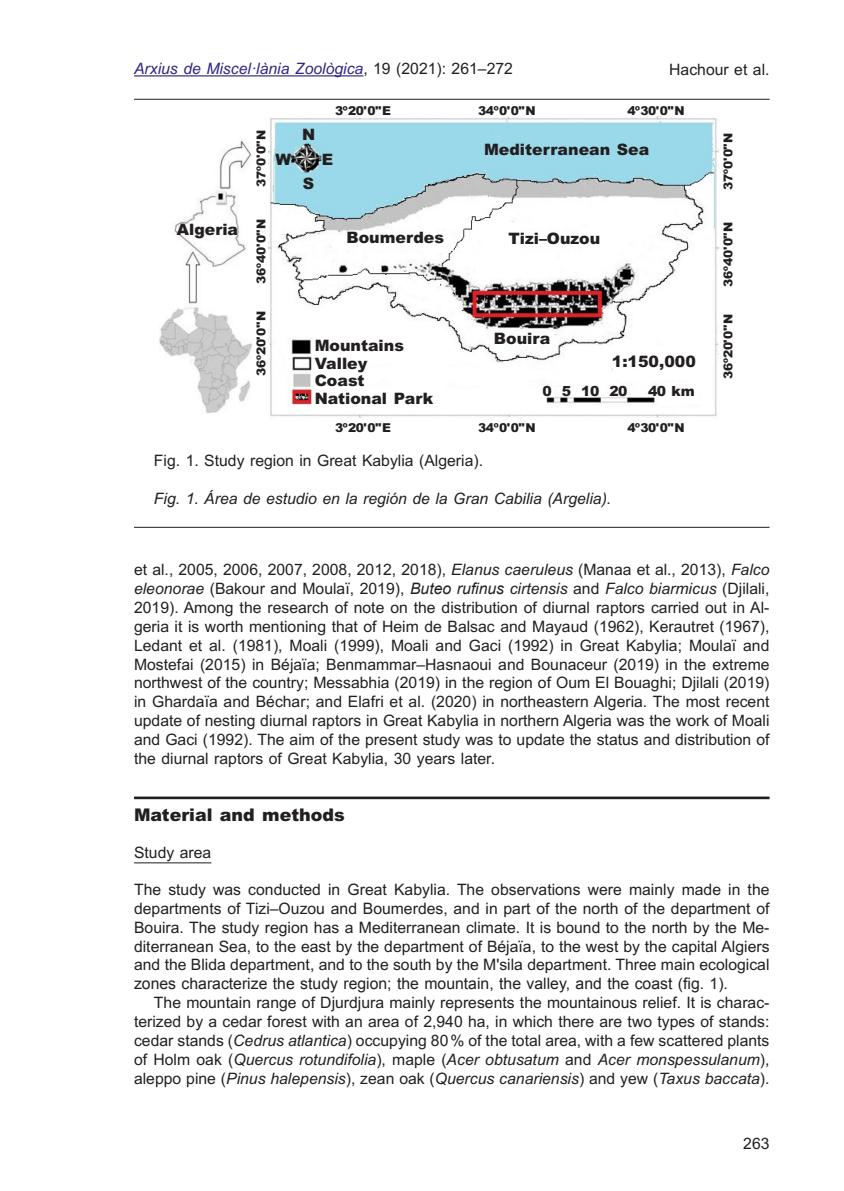
<style>
.page{position:relative;width:844px;height:1191px;background:#fff}
.page>*{position:absolute;margin:0;border:0;box-sizing:border-box;transform-origin:0 0}
.Subtítol_1{font:900 17.5px "Arial";color:#231f20}
.Norm_1ª-ult_ang{font:15.75px/18.9px "Arial MT2";color:#231f20;text-align:justify}
.Normal_1º_ang{font:15.75px/18.9px "Arial MT2";color:#231f20;text-align:justify}
.Norm_sult_ang{font:15.75px/18.9px "Arial MT2";color:#231f20;text-align:justify}
.Normal_1º_ang-2{font:900 15.75px "Arial";color:#231f20}
.Peu_2_esp{font:15.75px "Arial Italic MT2";color:#231f20}
.t1{font:15.75px "Arial Italic MT2";color:#302784}
.Peu_1_ang{font:15.75px "Arial MT2";color:#231f20}
.Normal_1º_esp{font:900 15.75px "Arial";color:#231f20}
.Subtítol_2{font:15.75px "Arial MT2";color:#231f20}
.Normal_1º_ang-3{font:900 14px "Arial";letter-spacing:-.04em;color:#231f20}
.Normal_1º_ang-4{font:900 12.25px "Arial";letter-spacing:-.04em;color:#231f20}
.s1{font-family:"Arial MT2";color:#231f20}
.s2{font-family:"Arial Italic MT2"}
.s3{font-family:"Arial";font-style:italic}
.s4{font-family:"Arial"}
</style>
<div class="page">
<hr style="left:134px;top:75px;width:229px;height:1px;background:#302784">
<hr style="left:134px;top:796px;width:635px;height:3px;background:#1d1e1f">
<hr style="left:134px;top:862px;width:77px;height:1px;background:#1d1e1f">
<img style="left:159px;top:108px;width:565px;height:310px">
<hr style="left:134px;top:99px;width:635px;height:1px;background:#1d1e1f">
<hr style="left:134px;top:527px;width:635px;height:1px;background:#1d1e1f">
<p class="t1" style="left:134px;top:58px;width:380px">Arxius de Miscel·lània Zoològica<span class="s1">, 19 (2021): 261–272</span></p>
<p class="Norm_1ª-ult_ang" style="left:669px;top:60px;width:102px">Hachour et al.</p>
<p class="Normal_1º_ang-2" style="left:177px;top:217px;width:63px">Algeria</p>
<p class="Normal_1º_ang-4" style="left:252px;top:187px;width:59px;rotate:-90deg">37º0'0''N</p>
<p class="Normal_1º_ang-2" style="left:302px;top:123px;width:15px">N</p>
<p class="Normal_1º_ang-4" style="left:335px;top:102px;width:57px">3º20'0''E</p>
<p class="Normal_1º_ang-4" style="left:478px;top:102px;width:59px">34º0'0''N</p>
<p class="Normal_1º_ang-4" style="left:627px;top:102px;width:59px">4º30'0''N</p>
<p class="Normal_1º_esp" style="left:275px;top:148px;width:17px">W</p>
<p class="Normal_1º_esp" style="left:322px;top:148px;width:13px">E</p>
<p class="Normal_1º_esp" style="left:303px;top:172px;width:13px">S</p>
<p class="Normal_1º_ang-2" style="left:484px;top:138px;width:167px">Mediterranean Sea</p>
<p class="Normal_1º_ang-4" style="left:252px;top:283px;width:66px;rotate:-90deg">36º40'0''N</p>
<p class="Normal_1º_ang-4" style="left:252px;top:376px;width:66px;rotate:-90deg">36º20'0''N</p>
<p class="Normal_1º_ang-2" style="left:346px;top:226px;width:99px">Boumerdes</p>
<p class="Normal_1º_ang-2" style="left:508px;top:227px;width:93px">Tizi–Ouzou</p>
<p class="Normal_1º_ang-2" style="left:314px;top:334px;width:91px">Mountains</p>
<p class="Normal_1º_esp" style="left:314px;top:352px;width:54px">Valley</p>
<p class="Normal_1º_esp" style="left:314px;top:369px;width:51px">Coast</p>
<p class="Normal_1º_esp" style="left:314px;top:387px;width:120px">National Park</p>
<p class="Normal_1º_ang-2" style="left:494px;top:327px;width:58px">Bouira</p>
<p class="Normal_1º_ang-2" style="left:611px;top:349px;width:86px">1:150,000</p>
<p class="Normal_1º_ang-3" style="left:542px;top:380px;width:86px">0 5 10 20</p>
<p class="Normal_1º_ang-3" style="left:648px;top:380px;width:48px">40 km</p>
<p class="Normal_1º_ang-4" style="left:335px;top:418px;width:57px">3º20'0''E</p>
<p class="Normal_1º_ang-4" style="left:478px;top:418px;width:59px">34º0'0''N</p>
<p class="Normal_1º_ang-4" style="left:627px;top:418px;width:59px">4º30'0''N</p>
<p class="Peu_1_ang" style="left:154px;top:450px;width:330px">Fig. 1. Study region in Great Kabylia (Algeria).</p>
<p class="Peu_2_esp" style="left:154px;top:488px;width:459px">Fig. 1. Área de estudio en la región de la Gran Cabilia (Argelia).</p>
<p class="Normal_1º_ang-4" style="left:719px;top:190px;width:59px;rotate:-90deg">37º0'0''N</p>
<p class="Normal_1º_ang-4" style="left:719px;top:286px;width:66px;rotate:-90deg">36º40'0''N</p>
<p class="Normal_1º_ang-4" style="left:719px;top:379px;width:66px;rotate:-90deg">36º20'0''N</p>
<p class="Norm_1ª-ult_ang" style="left:134px;top:560px;width:637px">et al., 2005, 2006, 2007, 2008, 2012, 2018), <span class="s2">Elanus caeruleus</span> (Manaa et al., 2013), <span class="s2">Falco eleonorae</span> (Bakour and Moulaï, 2019), <span class="s3">Buteo rufinus</span> <span class="s2">cirtensis</span> and <span class="s2">Falco biarmicus</span> (Djilali, 2019). Among the research of note on the distribution of diurnal raptors carried out in Al&shy;geria it is worth mentioning that of Heim de Balsac and Mayaud (1962), Kerautret (1967), Ledant et al. (1981), Moali (1999), Moali and Gaci (1992) in Great Kabylia; Moulaï and Mostefai (2015) in Béjaïa; Benmammar–Hasnaoui and Bounaceur (2019) in the extreme northwest of the country; Messabhia (2019) in the region of Oum El Bouaghi; Djilali (2019) in Ghardaïa and Béchar; and Elafri et al. (2020) in northeastern Algeria. The most recent update of nesting diurnal raptors in Great Kabylia in northern Algeria was the work of Moali and Gaci (1992). The aim of the present study was to update the status and distribution of the diurnal raptors of Great Kabylia, 30 years later.</p>
<p class="Subtítol_1" style="left:134px;top:802px;width:212px">Material and methods</p>
<p class="Subtítol_2" style="left:134px;top:842px;width:79px">Study area</p>
<p class="Normal_1º_ang" style="left:134px;top:880px;width:637px">The study was conducted in Great Kabylia. The observations were mainly made in the departments of Tizi–Ouzou and Boumerdes, and in part of the north of the department of Bouira. The study region has a Mediterranean climate. It is bound to the north by the Me&shy;diterranean Sea, to the east by the department of Béjaïa, to the west by the capital Algiers and the Blida department, and to the south by the M'sila department. Three main ecological <span class="s4">zones characterize the study region; the mountain, the valley, and the coast (fig. 1).</span></p>
<p class="Norm_sult_ang" style="left:134px;top:993px;width:637px;text-indent:20px">The mountain range of Djurdjura mainly represents the mountainous relief. It is charac&shy;terized by a cedar forest with an area of 2,940 ha, in which there are two types of stands: cedar stands (<span class="s2">Cedrus atlantica</span>) occupying 80% of the total area, with a few scattered plants of Holm oak (<span class="s2">Quercus rotundifolia</span>), maple (<span class="s2">Acer obtusatum</span> and <span class="s2">Acer monspessulanum</span>), aleppo pine (<span class="s2">Pinus halepensis</span>), zean oak (<span class="s2">Quercus canariensis</span>) and yew (<span class="s2">Taxus baccata</span>).</p>
<p class="Norm_1ª-ult_ang" style="left:743px;top:1134px;width:28px">263</p>
</div>
